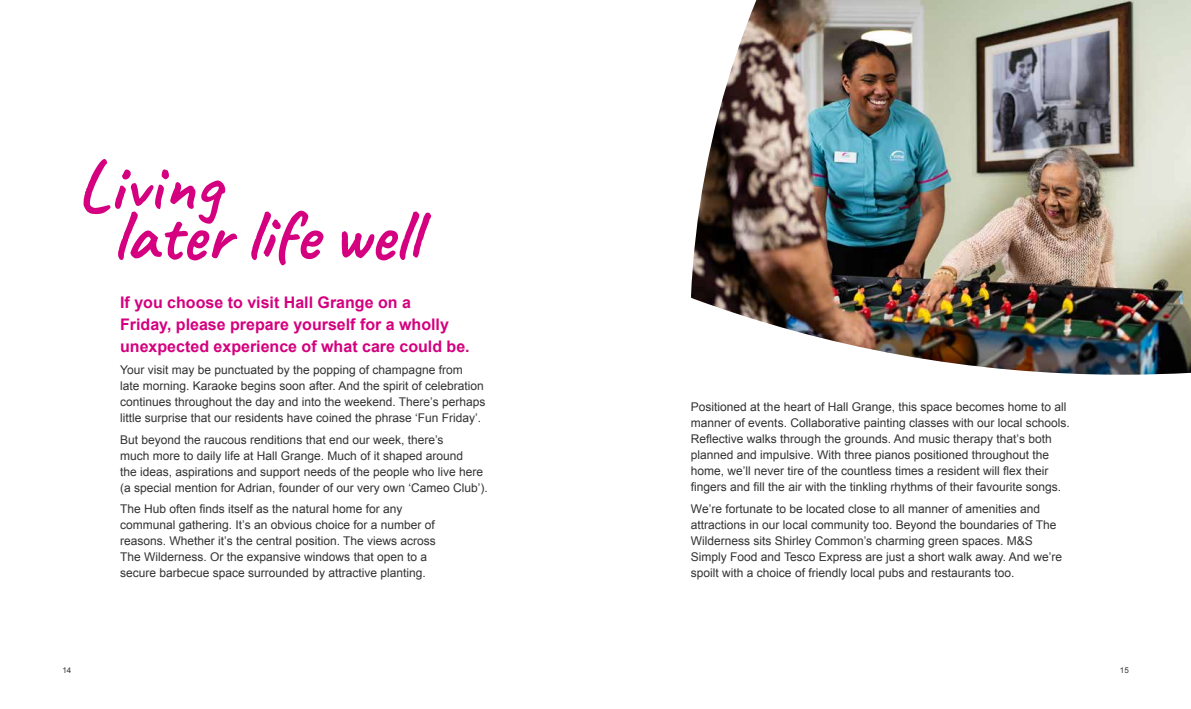
<style>
.page{position:relative;width:1191px;height:709px;background:#fff}
.page>*{position:absolute;margin:0;border:0;box-sizing:border-box;transform-origin:0 0}
.t1{font:72px "Caveat";color:#d4007f}
.t2{font:700 16px/22px "Arial";color:#d4007f}
.t3{font:12px/16px "Arial";color:#333232}
.t4{font:8px "Arial";color:#333232}
</style>
<div class="page">
<img style="left:691px;top:0;width:500px;height:375px">
<h1 class="t1" style="left:77px;top:140px;width:145px">Living</h1>
<h1 class="t1" style="left:112px;top:190px;width:309px">later life well</h1>
<h2 class="t2" style="left:120px;top:292px;width:351px">If you choose to visit Hall Grange on a<br>Friday, please prepare yourself for a wholly unexpected experience of what care could be.</h2>
<p class="t3" style="left:120px;top:362px;width:367px">Your visit may be punctuated by the popping of champagne from<br>late morning. Karaoke begins soon after. And the spirit of celebration continues throughout the day and into the weekend. There’s perhaps little surprise that our residents have coined the phrase ‘Fun Friday’.</p>
<p class="t3" style="left:120px;top:431px;width:369px">But beyond the raucous renditions that end our week, there’s<br>much more to daily life at Hall Grange. Much of it shaped around<br>the ideas, aspirations and support needs of the people who live here (a special mention for Adrian, founder of our very own ‘Cameo Club’).</p>
<p class="t3" style="left:120px;top:501px;width:317px">The Hub often finds itself as the natural home for any communal gathering. It’s an obvious choice for a number of reasons. Whether it’s the central position. The views across The Wilderness. Or the expansive windows that open to a secure barbecue space surrounded by attractive planting.</p>
<p class="t3" style="left:691px;top:399px;width:380px">Positioned at the heart of Hall Grange, this space becomes home to all manner of events. Collaborative painting classes with our local schools.<br>Reflective walks through the grounds. And music therapy that’s both planned and impulsive. With three pianos positioned throughout the home, we’ll never tire of the countless times a resident will flex their fingers and fill the air with the tinkling rhythms of their favourite songs.</p>
<p class="t3" style="left:691px;top:501px;width:373px">We’re fortunate to be located close to all manner of amenities and attractions in our local community too. Beyond the boundaries of The Wilderness sits Shirley Common’s charming green spaces. M&amp;S Simply Food and Tesco Express are just a short walk away. And we’re spoilt with a choice of friendly local pubs and restaurants too.</p>
<p class="t4" style="left:62px;top:665px;width:10px">14</p>
<p class="t4" style="left:1119px;top:665px;width:10px">15</p>
</div>
